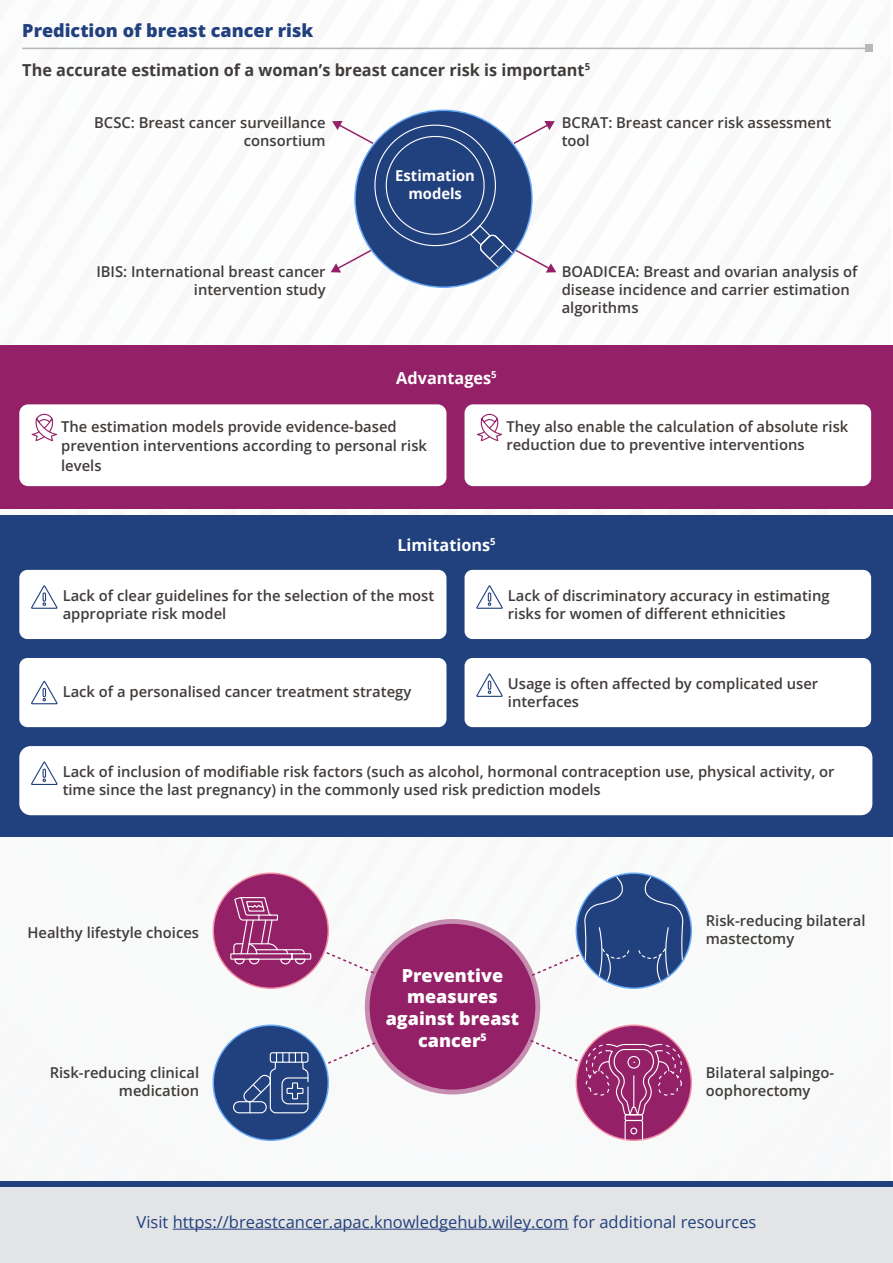
<style>
.page{position:relative;width:893px;height:1263px;background:#fff}
.page>*{position:absolute;margin:0;border:0;box-sizing:border-box;transform-origin:0 0}
.t1{font:800 18px/21.6px "Open Sans";color:#fff;text-align:center}
.t2{font:800 18px "Open Sans";color:#21407e}
.t3{font:16.5px "Open Sans";color:#21407e}
.t4{font:700 16.5px "Open Sans";color:#403c3a}
.t5{font:700 16.5px "Open Sans";color:#fff}
.t6{font:600 15px/18px "Open Sans";color:#403c3a}
.t7{font:700 15px/18px "Open Sans";color:#fff;text-align:center}
</style>
<div class="page">
<svg style="left:331px;top:110px;width:225px;height:178px"></svg>
<div style="left:0;top:345px;width:893px;height:163px;background:#942167"></div>
<div style="left:19px;top:404px;width:427px;height:82px;background:#fff;border-radius:9px"></div>
<div style="left:465px;top:404px;width:406px;height:82px;background:#fff;border-radius:9px"></div>
<svg style="left:31px;top:413px;width:26px;height:29px"></svg>
<svg style="left:476px;top:413px;width:27px;height:29px"></svg>
<div style="left:0;top:515px;width:893px;height:322px;background:#21407e"></div>
<div style="left:19px;top:570px;width:427px;height:69px;background:#fff;border-radius:8px"></div>
<div style="left:465px;top:570px;width:406px;height:69px;background:#fff;border-radius:8px"></div>
<div style="left:19px;top:658px;width:427px;height:69px;background:#fff;border-radius:8px"></div>
<div style="left:465px;top:658px;width:406px;height:69px;background:#fff;border-radius:8px"></div>
<div style="left:19px;top:746px;width:853px;height:69px;background:#fff;border-radius:11px"></div>
<svg style="left:31px;top:585px;width:27px;height:24px"></svg>
<svg style="left:476px;top:585px;width:27px;height:24px"></svg>
<svg style="left:31px;top:680px;width:27px;height:25px"></svg>
<svg style="left:476px;top:673px;width:27px;height:24px"></svg>
<svg style="left:31px;top:761px;width:27px;height:24px"></svg>
<hr style="left:22px;top:48px;width:847px;height:1px;background:#b7b7b7">
<div style="left:865px;top:44px;width:8px;height:8px;background:#b7b7b7"></div>
<div style="left:0;top:1184px;width:893px;height:79px;background:#e3e4e5"></div>
<div style="left:0;top:1181px;width:893px;height:6px;background:#21407e"></div>
<hr style="left:173px;top:1229px;width:396px;height:1px;background:#21407e">
<svg style="left:329px;top:927px;width:247px;height:162px"></svg>
<svg style="left:365px;top:919px;width:175px;height:175px;background:#c489ad"></svg>
<div style="left:370px;top:924px;width:165px;height:166px;background:#942167;border-radius:50%"></div>
<svg style="left:576px;top:872px;width:116px;height:117px"></svg>
<svg style="left:213px;top:872px;width:116px;height:117px"></svg>
<svg style="left:213px;top:1024px;width:116px;height:117px"></svg>
<svg style="left:576px;top:1024px;width:116px;height:117px"></svg>
<hr style="left:633px;top:1076px;width:1px;height:31px;background:#fff">
<p class="t2" style="left:22px;top:18px;width:293px">Prediction of breast cancer risk</p>
<p class="t4" style="left:22px;top:58px;width:569px">The accurate estimation of a woman’s breast cancer risk is important<sup>5</sup></p>
<p class="t6" style="left:94px;top:114px;width:233px;text-align:right">BCSC: Breast cancer surveillance consortium</p>
<p class="t6" style="left:96px;top:263px;width:231px;text-align:right">IBIS: International breast cancer intervention study</p>
<p class="t7" style="left:395px;top:166px;width:81px">Estimation models</p>
<p class="t6" style="left:562px;top:114px;width:271px">BCRAT: Breast cancer risk assessment tool</p>
<p class="t6" style="left:562px;top:263px;width:297px">BOADICEA: Breast and ovarian analysis of disease incidence and carrier estimation algorithms</p>
<p class="t5" style="left:396px;top:366px;width:102px">Advantages<sup>5</sup></p>
<p class="t6" style="left:61px;top:416px;width:367px;line-height:19.5px">The estimation models provide evidence-based prevention interventions according to personal risk levels</p>
<p class="t6" style="left:506px;top:417px;width:343px">They also enable the calculation of absolute risk reduction due to preventive interventions</p>
<p class="t5" style="left:397px;top:533px;width:100px">Limitations<sup>5</sup></p>
<p class="t6" style="left:63px;top:586px;width:373px">Lack of clear guidelines for the selection of the most appropriate risk model</p>
<p class="t6" style="left:508px;top:586px;width:323px">Lack of discriminatory accuracy in estimating risks for women of different ethnicities</p>
<p class="t6" style="left:63px;top:682px;width:350px">Lack of a personalised cancer treatment strategy</p>
<p class="t6" style="left:508px;top:674px;width:312px">Usage is often affected by complicated user interfaces</p>
<p class="t6" style="left:63px;top:762px;width:773px">Lack of inclusion of modifiable risk factors (such as alcohol, hormonal contraception use, physical activity, or time since the last pregnancy) in the commonly used risk prediction models</p>
<p class="t6" style="left:27px;top:923px;width:173px">Healthy lifestyle choices</p>
<p class="t6" style="left:50px;top:1063px;width:151px;text-align:right">Risk-reducing clinical medication</p>
<p class="t1" style="left:386px;top:964px;width:135px">Preventive measures against breast cancer<sup>5</sup></p>
<p class="t6" style="left:706px;top:911px;width:161px">Risk-reducing bilateral mastectomy</p>
<p class="t6" style="left:706px;top:1063px;width:130px">Bilateral salpingo&shy;oophorectomy</p>
<p class="t3" style="left:137px;top:1210px;width:621px">Visit https://breastcancer.apac.knowledgehub.wiley.com for additional resources</p>
</div>
